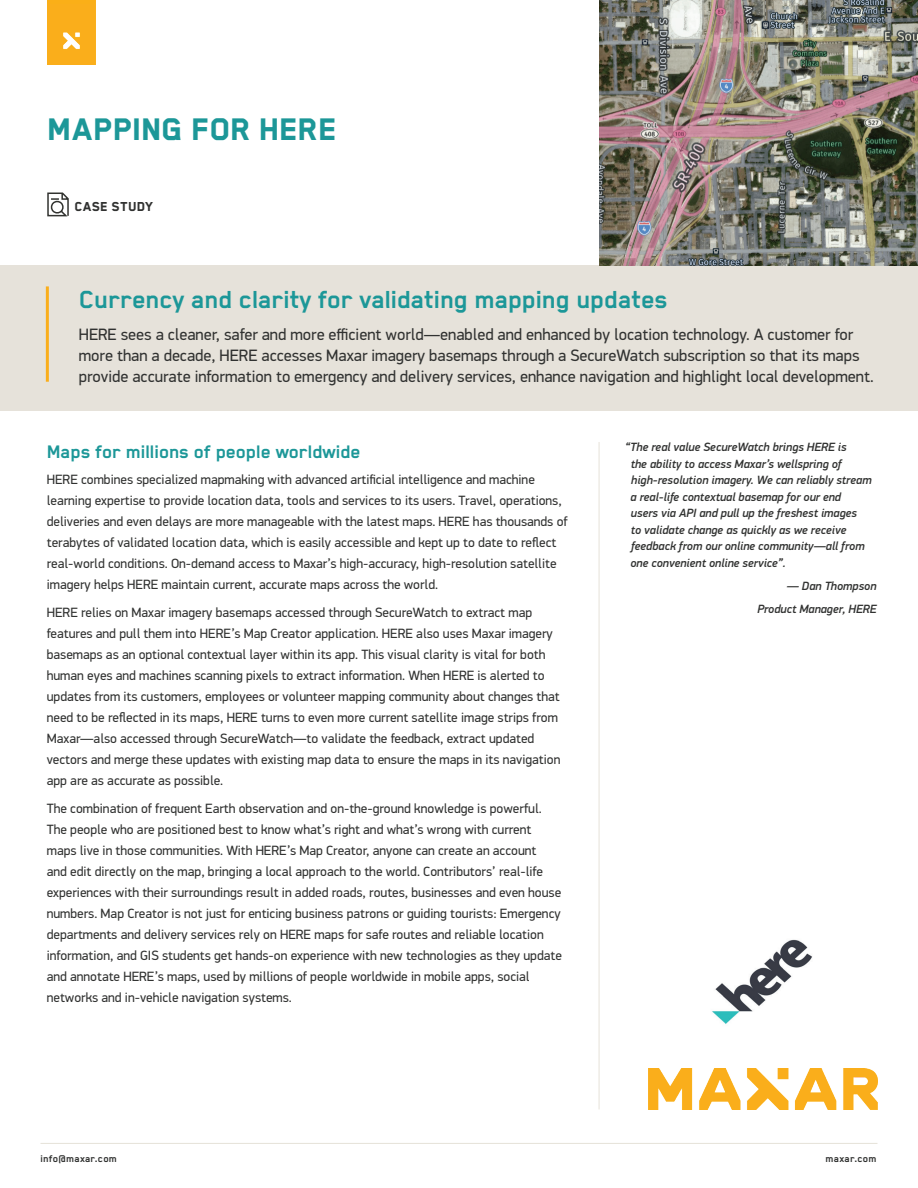
<style>
.page{position:relative;width:918px;height:1188px;background:#fff}
.page>*{position:absolute;margin:0;border:0;box-sizing:border-box;transform-origin:0 0}
.t1{font:800 36px "Blender";color:#1c9798}
.t2{font:700 28.5px "Blender";color:#1c9798}
.t3{font:700 21px "Blender";color:#1c9798}
.t4{font:16.5px/21px "PFDIN Display Pro";color:#313231}
.t5{font:800 15px "Blender";letter-spacing:.02em;color:#313231}
.t6{font:13.5px/21px "PFDIN Display Pro";color:#313231}
.t7{font:italic 500 12px/16.5px "PFDIN Display Pro";color:#313231}
.t8{font:700 11.25px "Blender";letter-spacing:.025em;color:#313231}
</style>
<div class="page">
<svg style="left:47px;top:192px;width:22px;height:25px"></svg>
<div style="left:0;top:266px;width:918px;height:145px;background:#e6e2da"></div>
<img style="left:599px;top:0;width:319px;height:266px">
<hr style="left:599px;top:442px;width:1px;height:667px;background:#e6e2d9">
<div style="left:47px;top:3px;width:48px;height:62px;background:#faae1b"></div>
<img style="left:648px;top:1068px;width:230px;height:41px">
<hr style="left:40px;top:1143px;width:838px;height:1px;background:#e6e2d9">
<hr style="left:46px;top:286px;width:3px;height:96px;background:#faae1b">
<hr style="left:47px;top:0;width:48px;height:3px;background:#faaf18">
<img style="left:712px;top:939px;width:100px;height:85px">
<h1 class="t1" style="left:47px;top:111px;width:291px">MAPPING FOR HERE</h1>
<p class="t5" style="left:75px;top:199px;width:80px">CASE STUDY</p>
<h2 class="t2" style="left:79px;top:284px;width:590px">Currency and clarity for validating mapping updates</h2>
<p class="t4" style="left:79px;top:324px;width:796px">HERE sees a cleaner, safer and more efficient world—enabled and enhanced by location technology. A customer for more than a decade, HERE accesses Maxar imagery basemaps through a SecureWatch subscription so that its maps provide accurate information to emergency and delivery services, enhance navigation and highlight local development.</p>
<h3 class="t3" style="left:47px;top:440px;width:315px">Maps for millions of people worldwide</h3>
<p class="t6" style="left:47px;top:469px;width:522px">HERE combines specialized mapmaking with advanced artificial intelligence and machine learning expertise to provide location data, tools and services to its users. Travel, operations, deliveries and even delays are more manageable with the latest maps. HERE has thousands of terabytes of validated location data, which is easily accessible and kept up to date to reflect real-world conditions. On-demand access to Maxar’s high-accuracy, high-resolution satellite imagery helps HERE maintain current, accurate maps across the world.</p>
<p class="t6" style="left:47px;top:602px;width:515px">HERE relies on Maxar imagery basemaps accessed through SecureWatch to extract map features and pull them into HERE’s Map Creator application. HERE also uses Maxar imagery basemaps as an optional contextual layer within its app. This visual clarity is vital for both human eyes and machines scanning pixels to extract information. When HERE is alerted to updates from its customers, employees or volunteer mapping community about changes that need to be reflected in its maps, HERE turns to even more current satellite image strips from Maxar—also accessed through SecureWatch—to validate the feedback, extract updated vectors and merge these updates with existing map data to ensure the maps in its navigation app are as accurate as possible.</p>
<p class="t6" style="left:47px;top:798px;width:517px">The combination of frequent Earth observation and on-the-ground knowledge is powerful.<br>The people who are positioned best to know what’s right and what’s wrong with current maps live in those communities. With HERE’s Map Creator, anyone can create an account<br>and edit directly on the map, bringing a local approach to the world. Contributors’ real-life experiences with their surroundings result in added roads, routes, businesses and even house numbers. Map Creator is not just for enticing business patrons or guiding tourists: Emergency departments and delivery services rely on HERE maps for safe routes and reliable location information, and GIS students get hands-on experience with new technologies as they update and annotate HERE’s maps, used by millions of people worldwide in mobile apps, social networks and in-vehicle navigation systems.</p>
<p class="t7" style="left:630px;top:439px;width:243px;text-indent:-5px">“The real value SecureWatch brings HERE is<br>the ability to access Maxar’s wellspring of high-resolution imagery. We can reliably stream a real-life contextual basemap for our end<br>users via API and pull up the freshest images<br>to validate change as quickly as we receive feedback from our online community—all from one convenient online service”.</p>
<p class="t7" style="left:757px;top:574px;width:121px;line-height:23.2px;text-align:right">— Dan Thompson<br>Product Manager, HERE</p>
<p class="t8" style="left:40px;top:1152px;width:78px">info@maxar.com</p>
<p class="t8" style="left:826px;top:1152px;width:52px">maxar.com</p>
</div>
